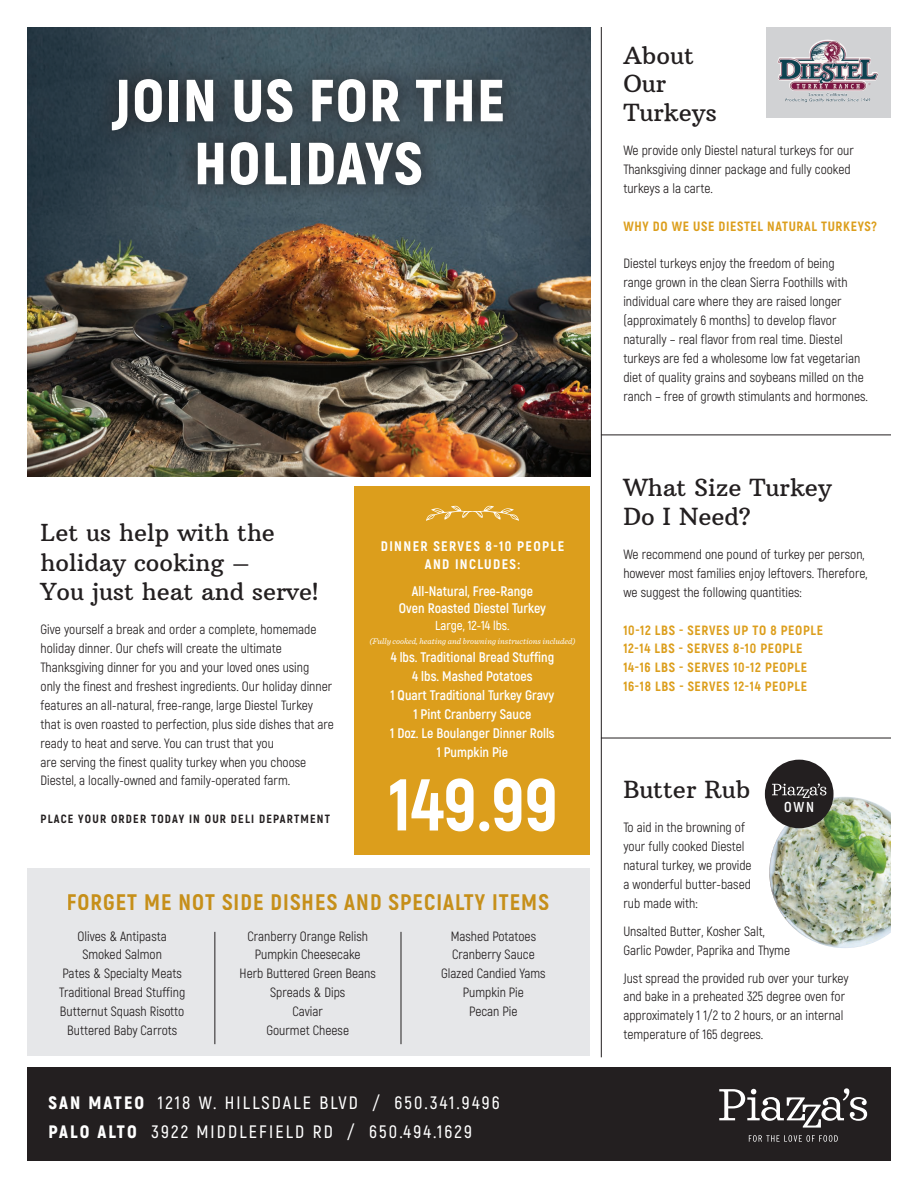
<style>
.page{position:relative;width:918px;height:1188px;background:#fff}
.page>*{position:absolute;margin:0;border:0;box-sizing:border-box;transform-origin:0 0}
.t1{font:800 73.2px "Akrobat";color:#fff}
.t2{font:900 59.25px/63px "Akrobat";letter-spacing:.025em;color:#fff;text-align:center}
.t3{font:24px/28.5px "Arbutus Slab";color:#231f20}
.t4{font:23.85px/29.2px "Arbutus Slab";color:#231f20}
.t5{font:800 22.5px "Akrobat";letter-spacing:.05em;color:#dc9e1c}
.t6{font:600 18px/29.1px "Akrobat";letter-spacing:.12em;color:#fff}
.t7{font:700 14.4px "Akrobat";color:#fff}
.t8{font:700 13.95px/18.9px "Akrobat";color:#fff;text-align:center}
.t9{font:800 13.95px/18.1px "Akrobat";letter-spacing:.1em;color:#fff;text-align:center}
.t10{font:13.5px/18.9px "Akrobat";color:#231f20}
.t11{font:800 13.5px/18.9px "Akrobat";letter-spacing:.05em;color:#dc9e1c}
.t12{font:600 13.05px "Akrobat";color:#fff}
.t13{font:800 11.85px "Akrobat";letter-spacing:.1em;color:#231f20}
.t14{font:italic 8.4px "Sentinel";color:#fff}
.s1{font-weight:900}
</style>
<div class="page">
<div style="left:27px;top:868px;width:563px;height:188px;background:#e6e7e9"></div>
<div style="left:767px;top:27px;width:124px;height:91px;background:#d1d2d4"></div>
<img style="left:27px;top:27px;width:564px;height:450px">
<svg style="left:91px;top:58px;width:432px;height:148px;background:#394851"></svg>
<div style="left:354px;top:487px;width:236px;height:368px;background:#dc9e1c"></div>
<svg style="left:426px;top:506px;width:93px;height:15px"></svg>
<div style="left:27px;top:1068px;width:864px;height:93px;background:#231f20"></div>
<svg style="left:749px;top:1135px;width:89px;height:7px"></svg>
<svg style="left:719px;top:1088px;width:148px;height:40px"></svg>
<hr style="left:601px;top:27px;width:1px;height:1030px;background:#231f20">
<hr style="left:601px;top:435px;width:290px;height:1px;background:#231f20">
<img style="left:778px;top:40px;width:88px;height:51px">
<hr style="left:214px;top:932px;width:1px;height:112px;background:#231f20">
<hr style="left:401px;top:932px;width:1px;height:112px;background:#231f20">
<hr style="left:601px;top:738px;width:290px;height:1px;background:#231f20">
<img style="left:769px;top:797px;width:122px;height:151px">
<div style="left:765px;top:760px;width:69px;height:68px;background:#231f20;border-radius:50%"></div>
<svg style="left:772px;top:784px;width:54px;height:14px"></svg>
<h2 class="t2" style="left:112px;top:69px;width:394px">JOIN US FOR THE<br>HOLIDAYS</h2>
<h3 class="t4" style="left:41px;top:518px;width:280px">Let us help with the holiday cooking –<br>You just heat and serve!</h3>
<p class="t10" style="left:41px;top:620px;width:295px">Give yourself a break and order a complete, homemade holiday dinner. Our chefs will create the ultimate Thanksgiving dinner for you and your loved ones using<br>only the finest and freshest ingredients. Our holiday dinner features an all-natural, free-range, large Diestel Turkey that is oven roasted to perfection, plus side dishes that are ready to heat and serve. You can trust that you<br>are serving the finest quality turkey when you choose Diestel, a locally-owned and family-operated farm.</p>
<p class="t13" style="left:41px;top:812px;width:291px">PLACE YOUR ORDER TODAY IN OUR DELI DEPARTMENT</p>
<p class="t9" style="left:381px;top:537px;width:185px">DINNER SERVES 8-10 PEOPLE<br>AND INCLUDES:</p>
<p class="t8" style="left:399px;top:583px;width:149px;line-height:16.8px">All-Natural, Free-Range<br>Oven Roasted Diestel Turkey</p>
<p class="t12" style="left:435px;top:617px;width:76px">Large, 12-14 lbs.</p>
<p class="t14" style="left:369px;top:634px;width:208px">(Fully cooked, heating and browning instructions included)</p>
<p class="t8" style="left:390px;top:648px;width:166px">4 lbs. Traditional Bread Stuffing<br>4 lbs. Mashed Potatoes<br>1 Quart Traditional Turkey Gravy<br>1 Pint Cranberry Sauce<br>1 Doz. Le Boulanger Dinner Rolls<br>1 Pumpkin Pie</p>
<h1 class="t1" style="left:388px;top:758px;width:171px">149.99</h1>
<h3 class="t5" style="left:67px;top:888px;width:484px">FORGET ME NOT SIDE DISHES AND SPECIALTY ITEMS</h3>
<p class="t10" style="left:59px;top:926px;width:128px;text-align:center">Olives &amp; Antipasta<br>Smoked Salmon<br>Pates &amp; Specialty Meats<br>Traditional Bread Stuffing<br>Butternut Squash Risotto<br>Buttered Baby Carrots</p>
<p class="t10" style="left:240px;top:926px;width:138px;text-align:center">Cranberry Orange Relish<br>Pumpkin Cheesecake<br>Herb Buttered Green Beans<br>Spreads &amp; Dips<br>Caviar<br>Gourmet Cheese</p>
<p class="t10" style="left:441px;top:926px;width:106px;text-align:center">Mashed Potatoes<br>Cranberry Sauce<br>Glazed Candied Yams<br>Pumpkin Pie<br>Pecan Pie</p>
<h3 class="t6" style="left:48px;top:1088px;width:453px"><span class="s1">SAN MATEO</span> 1218 W. HILLSDALE BLVD / 650.341.9496<br><span class="s1">PALO ALTO</span> 3922 MIDDLEFIELD RD / 650.494.1629</h3>
<h3 class="t3" style="left:623px;top:41px;width:95px">About<br>Our<br>Turkeys</h3>
<p class="t10" style="left:623px;top:141px;width:232px">We provide only Diestel natural turkeys for our<br>Thanksgiving dinner package and fully cooked turkeys a la carte.</p>
<p class="t11" style="left:623px;top:216px;width:255px">WHY DO WE USE DIESTEL NATURAL TURKEYS?</p>
<p class="t10" style="left:623px;top:254px;width:246px">Diestel turkeys enjoy the freedom of being<br>range grown in the clean Sierra Foothills with individual care where they are raised longer (approximately 6 months) to develop flavor naturally – real flavor from real time. Diestel turkeys are fed a wholesome low fat vegetarian diet of quality grains and soybeans milled on the ranch – free of growth stimulants and hormones.</p>
<h3 class="t3" style="left:623px;top:473px;width:210px">What Size Turkey<br>Do I Need?</h3>
<p class="t10" style="left:623px;top:545px;width:246px">We recommend one pound of turkey per person, however most families enjoy leftovers. Therefore, we suggest the following quantities:</p>
<p class="t11" style="left:623px;top:620px;width:201px">10-12 LBS - SERVES UP TO 8 PEOPLE<br>12-14 LBS - SERVES 8-10 PEOPLE<br>14-16 LBS - SERVES 10-12 PEOPLE<br>16-18 LBS - SERVES 12-14 PEOPLE</p>
<h3 class="t3" style="left:623px;top:775px;width:128px">Butter Rub</h3>
<p class="t10" style="left:623px;top:818px;width:130px">To aid in the browning of your fully cooked Diestel natural turkey, we provide a wonderful butter-based rub made with:</p>
<p class="t10" style="left:623px;top:922px;width:168px">Unsalted Butter, Kosher Salt,<br>Garlic Powder, Paprika and Thyme</p>
<p class="t10" style="left:623px;top:968px;width:227px">Just spread the provided rub over your turkey and bake in a preheated 325 degree oven for approximately 1 1/2 to 2 hours, or an internal temperature of 165 degrees.</p>
<p class="t7" style="left:784px;top:798px;width:31px">OWN</p>
</div>
